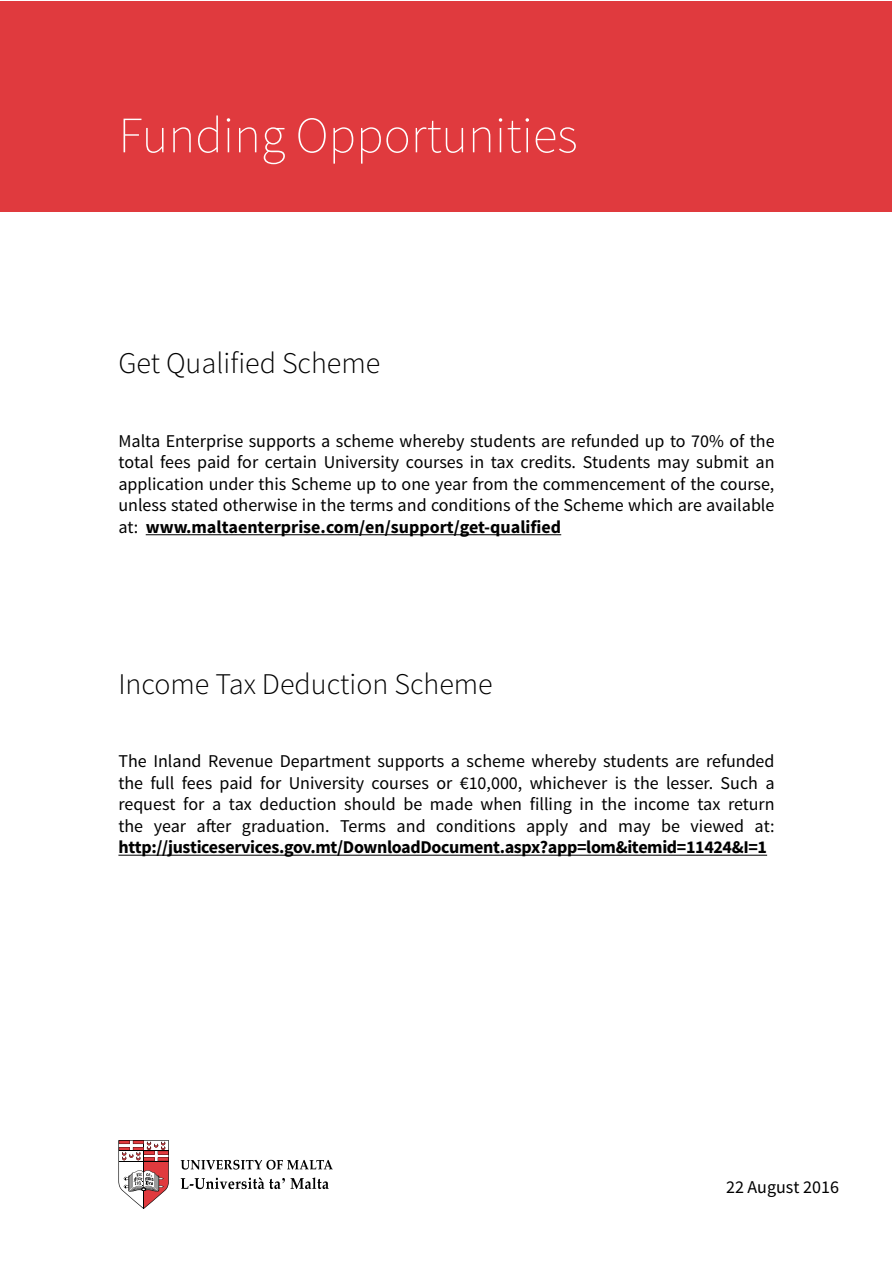
<style>
.page{position:relative;width:893px;height:1263px;background:#fff}
.page>*{position:absolute;margin:0;border:0;box-sizing:border-box;transform-origin:0 0}
.t1{font:200 51px "Source Sans Pro";color:#fff}
.t2{font:300 30px "Source Sans Pro";color:#000}
.t3{font:18px/21.6px "Source Sans Pro";color:#000;text-align:justify}
.t4{font:700 18px "Source Sans Pro";letter-spacing:-.02em;color:#000}
.s1{font-weight:700}
</style>
<div class="page">
<hr style="left:146px;top:534px;width:415px;height:1px;background:#000">
<hr style="left:118px;top:855px;width:649px;height:1px;background:#000">
<div style="left:1px;top:1px;width:891px;height:211px;background:#e03a3e"></div>
<svg style="left:118px;top:1140px;width:51px;height:69px"></svg>
<svg style="left:181px;top:1160px;width:152px;height:9px"></svg>
<svg style="left:181px;top:1177px;width:148px;height:12px"></svg>
<h1 class="t1" style="left:118px;top:105px;width:461px">Funding Opportunities</h1>
<h2 class="t2" style="left:118px;top:345px;width:263px">Get Qualified Scheme</h2>
<p class="t3" style="left:118px;top:430px;width:658px">Malta Enterprise supports a scheme whereby students are refunded up to 70% of the total fees paid for certain University courses in tax credits. Students may submit an application under this Scheme up to one year from the commencement of the course, unless stated otherwise in the terms and conditions of the Scheme which are available at: <span class="s1">www.maltaenterprise.com/en/support/get-qualified</span></p>
<h2 class="t2" style="left:118px;top:666px;width:376px">Income Tax Deduction Scheme</h2>
<p class="t3" style="left:118px;top:750px;width:658px">The Inland Revenue Department supports a scheme whereby students are refunded the full fees paid for University courses or €10,000, whichever is the lesser. Such a request for a tax deduction should be made when filling in the income tax return the year after graduation. Terms and conditions apply and may be viewed at:</p>
<p class="t4" style="left:118px;top:836px;width:650px">http://justiceservices.gov.mt/DownloadDocument.aspx?app=lom&amp;itemid=11424&amp;I=1</p>
<p class="t3" style="left:726px;top:1177px;width:114px">22 August 2016</p>
</div>
